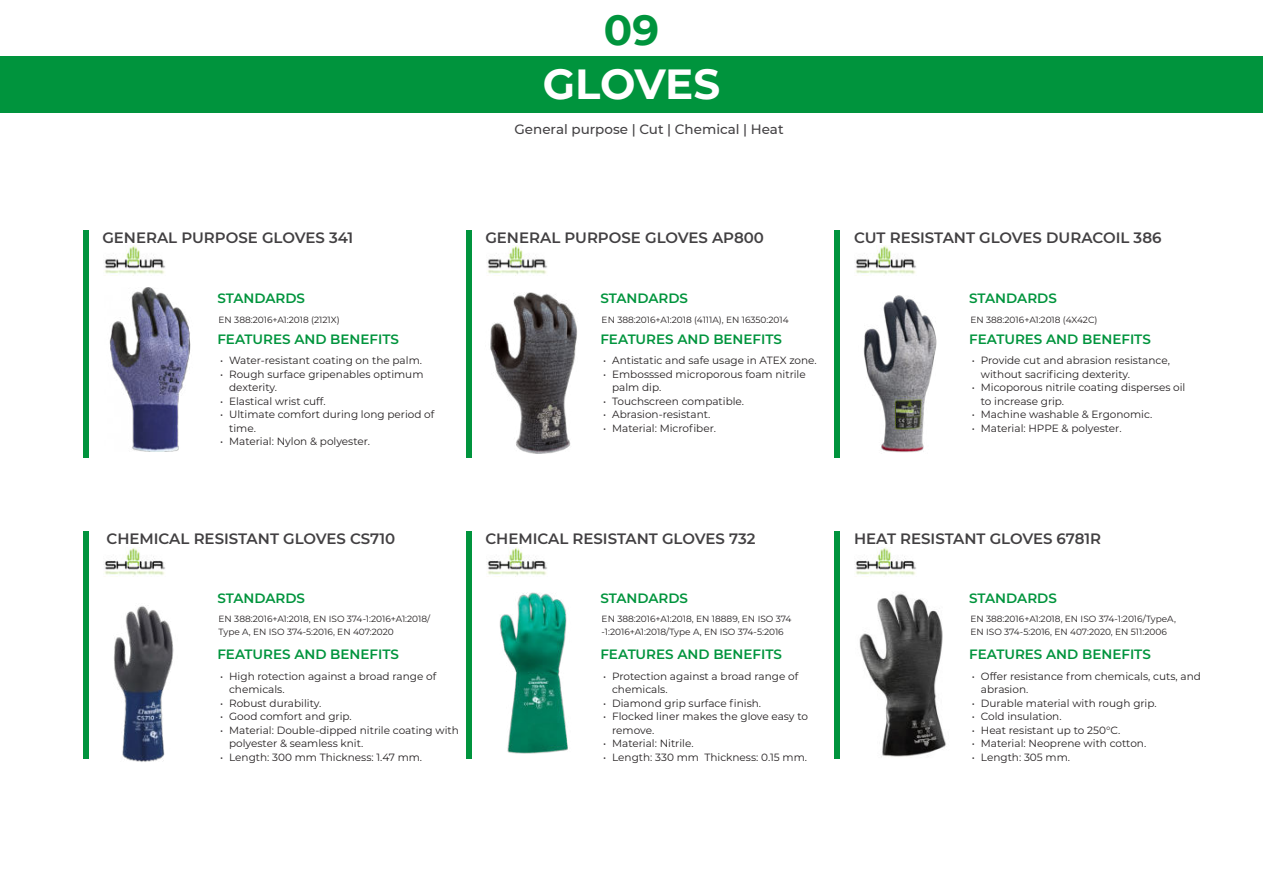
<style>
.page{position:relative;width:1263px;height:893px;background:#fff}
.page>*{position:absolute;margin:0;border:0;box-sizing:border-box;transform-origin:0 0}
.t1{font:700 42px "Montserrat";letter-spacing:-.01em;color:#fff}
.t2{font:700 42px "Montserrat";color:#00943d}
.t3{font:600 15px "Montserrat";color:#424042}
.t4{font:600 13.5px "Montserrat";color:#00943d}
.t5{font:500 13.5px "Montserrat";color:#424042}
.t6{font:10.5px/13.5px "Montserrat";color:#231f20}
.t7{font:9px/13.5px "Montserrat";color:#231f20}
</style>
<div class="page">
<img style="left:834px;top:592px;width:112px;height:167px">
<div style="left:0;top:56px;width:1263px;height:57px;background:#00943d"></div>
<div style="left:83px;top:231px;width:5px;height:227px;background:#00943d"></div>
<div style="left:466px;top:231px;width:5px;height:227px;background:#00943d"></div>
<div style="left:835px;top:231px;width:5px;height:227px;background:#00943d"></div>
<div style="left:83px;top:532px;width:5px;height:227px;background:#00943d"></div>
<div style="left:466px;top:532px;width:5px;height:227px;background:#00943d"></div>
<div style="left:835px;top:532px;width:5px;height:227px;background:#00943d"></div>
<img style="left:104px;top:246px;width:61px;height:28px">
<img style="left:487px;top:246px;width:60px;height:28px">
<img style="left:855px;top:246px;width:61px;height:28px">
<img style="left:104px;top:547px;width:61px;height:28px">
<img style="left:487px;top:547px;width:60px;height:28px">
<img style="left:855px;top:547px;width:61px;height:28px">
<img style="left:109px;top:288px;width:82px;height:164px">
<img style="left:471px;top:292px;width:107px;height:161px">
<img style="left:863px;top:295px;width:74px;height:157px">
<img style="left:471px;top:593px;width:97px;height:161px">
<img style="left:88px;top:596px;width:86px;height:166px">
<h1 class="t2" style="left:604px;top:6px;width:57px">09</h1>
<h1 class="t1" style="left:543px;top:60px;width:179px">GLOVES</h1>
<h2 class="t3" style="left:102px;top:227px;width:252px">GENERAL PURPOSE GLOVES 341</h2>
<p class="t4" style="left:217px;top:289px;width:89px">STANDARDS</p>
<p class="t4" style="left:217px;top:329px;width:183px">FEATURES AND BENEFITS</p>
<p class="t7" style="left:219px;top:313px;width:123px">EN 388:2016+A1:2018 (2121X)</p>
<p class="t6" style="left:220px;top:354px;width:203px">• Water-resistant coating on the palm.</p>
<p class="t6" style="left:229px;top:368px;width:196px;text-indent:-9px">• Rough surface gripenables optimum dexterity.</p>
<p class="t6" style="left:220px;top:395px;width:107px">• Elastical wrist cuff.</p>
<p class="t6" style="left:229px;top:408px;width:207px;text-indent:-9px">• Ultimate comfort during long period of time.</p>
<p class="t6" style="left:220px;top:435px;width:152px">• Material: Nylon &amp; polyester.</p>
<p class="t5" style="left:514px;top:123px;width:271px">General purpose | Cut | Chemical | Heat</p>
<h2 class="t3" style="left:485px;top:227px;width:280px">GENERAL PURPOSE GLOVES AP800</h2>
<h2 class="t3" style="left:854px;top:227px;width:309px">CUT RESISTANT GLOVES DURACOIL 386</h2>
<p class="t4" style="left:600px;top:289px;width:89px">STANDARDS</p>
<p class="t4" style="left:600px;top:329px;width:183px">FEATURES AND BENEFITS</p>
<p class="t7" style="left:602px;top:313px;width:188px">EN 388:2016+A1:2018 (4111A), EN 16350:2014</p>
<p class="t6" style="left:603px;top:354px;width:215px">• Antistatic and safe usage in ATEX zone.</p>
<p class="t6" style="left:612px;top:368px;width:195px;text-indent:-9px">• Embosssed microporous foam nitrile palm dip.</p>
<p class="t6" style="left:603px;top:395px;width:143px">• Touchscreen compatible.</p>
<p class="t6" style="left:603px;top:408px;width:109px">• Abrasion-resistant.</p>
<p class="t6" style="left:603px;top:422px;width:114px">• Material: Microfiber.</p>
<p class="t4" style="left:969px;top:289px;width:89px">STANDARDS</p>
<p class="t4" style="left:969px;top:329px;width:183px">FEATURES AND BENEFITS</p>
<p class="t7" style="left:970px;top:313px;width:129px">EN 388:2016+A1:2018 (4X42C)</p>
<p class="t6" style="left:981px;top:354px;width:191px;text-indent:-9px">• Provide cut and abrasion resistance, without sacrificing dexterity.</p>
<p class="t6" style="left:981px;top:381px;width:206px;text-indent:-9px">• Micoporous nitrile coating disperses oil to increase grip.</p>
<p class="t6" style="left:972px;top:408px;width:182px">• Machine washable &amp; Ergonomic.</p>
<p class="t6" style="left:972px;top:422px;width:151px">• Material: HPPE &amp; polyester.</p>
<h2 class="t3" style="left:106px;top:528px;width:290px">CHEMICAL RESISTANT GLOVES CS710</h2>
<h2 class="t3" style="left:485px;top:528px;width:272px">CHEMICAL RESISTANT GLOVES 732</h2>
<h2 class="t3" style="left:854px;top:528px;width:249px">HEAT RESISTANT GLOVES 6781R</h2>
<p class="t4" style="left:217px;top:588px;width:89px">STANDARDS</p>
<p class="t4" style="left:600px;top:588px;width:89px">STANDARDS</p>
<p class="t4" style="left:969px;top:588px;width:89px">STANDARDS</p>
<p class="t7" style="left:219px;top:612px;width:213px">EN 388:2016+A1:2018, EN ISO 374-1:2016+A1:2018/<br>Type A, EN ISO 374-5:2016, EN 407:2020</p>
<p class="t6" style="left:229px;top:670px;width:209px;text-indent:-9px">• High rotection against a broad range of chemicals.</p>
<p class="t6" style="left:220px;top:697px;width:103px">• Robust durability.</p>
<p class="t6" style="left:220px;top:710px;width:133px">• Good comfort and grip.</p>
<p class="t6" style="left:229px;top:724px;width:231px;text-indent:-9px">• Material: Double-dipped nitrile coating with polyester &amp; seamless knit.</p>
<p class="t6" style="left:220px;top:751px;width:204px">• Length: 300 mm Thickness: 1.47 mm.</p>
<p class="t4" style="left:217px;top:645px;width:183px">FEATURES AND BENEFITS</p>
<p class="t7" style="left:602px;top:612px;width:191px">EN 388:2016+A1:2018, EN 18889, EN ISO 374 -1:2016+A1:2018/Type A, EN ISO 374-5:2016</p>
<p class="t6" style="left:612px;top:670px;width:188px;text-indent:-9px">• Protection against a broad range of chemicals.</p>
<p class="t6" style="left:603px;top:697px;width:159px">• Diamond grip surface finish.</p>
<p class="t6" style="left:612px;top:710px;width:197px;text-indent:-9px">• Flocked liner makes the glove easy to remove.</p>
<p class="t6" style="left:603px;top:737px;width:92px">• Material: Nitrile.</p>
<p class="t6" style="left:603px;top:751px;width:205px">• Length: 330 mm Thickness: 0.15 mm.</p>
<p class="t4" style="left:600px;top:645px;width:183px">FEATURES AND BENEFITS</p>
<p class="t7" style="left:970px;top:612px;width:207px">EN 388:2016+A1:2018, EN ISO 374-1:2016/TypeA,<br>EN ISO 374-5:2016, EN 407:2020, EN 511:2006</p>
<p class="t6" style="left:981px;top:670px;width:222px;text-indent:-9px">• Offer resistance from chemicals, cuts, and abrasion.</p>
<p class="t6" style="left:972px;top:697px;width:186px">• Durable material with rough grip.</p>
<p class="t6" style="left:972px;top:710px;width:91px">• Cold insulation.</p>
<p class="t6" style="left:972px;top:724px;width:150px">• Heat resistant up to 250°C.</p>
<p class="t6" style="left:972px;top:737px;width:176px">• Material: Neoprene with cotton.</p>
<p class="t6" style="left:972px;top:751px;width:100px">• Length: 305 mm.</p>
<p class="t4" style="left:969px;top:645px;width:183px">FEATURES AND BENEFITS</p>
</div>
